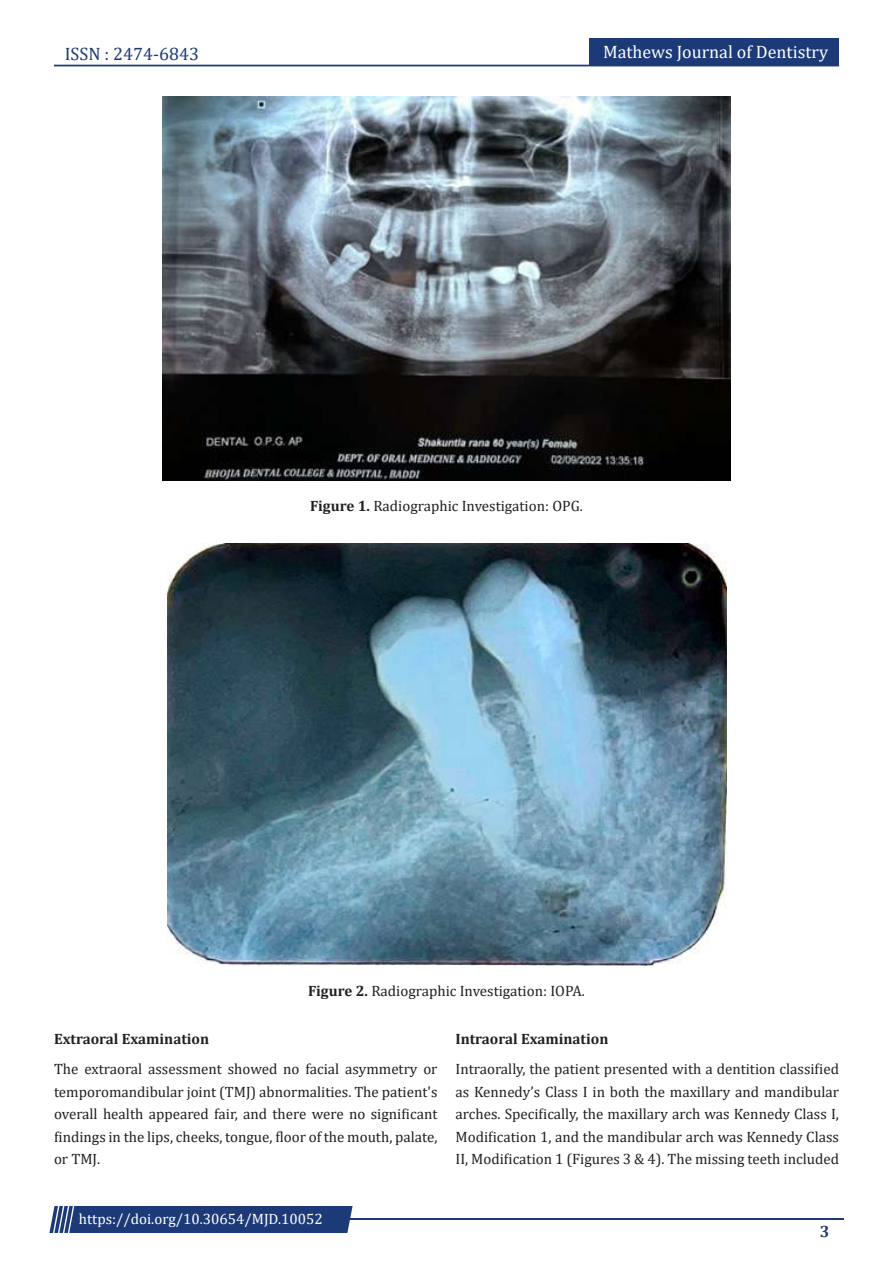
<style>
.page{position:relative;width:893px;height:1263px;background:#fff}
.page>*{position:absolute;margin:0;border:0;box-sizing:border-box;transform-origin:0 0}
.t1{font:18px "Cambria";color:#fff}
.t2{font:18px "Cambria";color:#1c3a78}
.t3{font:700 16.5px "Cambria";color:#1c3a78}
.t4{font:15px/22.5px "Cambria";color:#231f20;text-align:justify}
.t5{font:700 15px "Cambria";color:#231f20}
.t6{font:15px "Cambria";color:#fff}
.s1{font-weight:700}
</style>
<div class="page">
<div style="left:54px;top:65px;width:785px;height:1px;border:1px solid #1c3a78"></div>
<div style="left:589px;top:39px;width:250px;height:27px;background:#1c3a78"></div>
<hr style="left:310px;top:1219px;width:534px;height:1px;background:#1c3a78">
<div style="left:49px;top:1206px;width:304px;height:27px;background:#1c3a78"></div>
<img style="left:163px;top:97px;width:568px;height:383px">
<img style="left:168px;top:544px;width:558px;height:421px">
<p class="t2" style="left:65px;top:43px;width:136px">ISSN : 2474-6843</p>
<p class="t1" style="left:603px;top:41px;width:227px">Mathews Journal of Dentistry</p>
<p class="t4" style="left:310px;top:495px;width:274px"><span class="s1">Figure 1.</span> Radiographic Investigation: OPG.</p>
<p class="t4" style="left:308px;top:979px;width:278px"><span class="s1">Figure 2.</span> Radiographic Investigation: IOPA.</p>
<p class="t5" style="left:54px;top:1028px;width:157px">Extraoral Examination</p>
<p class="t4" style="left:54px;top:1057px;width:385px">The extraoral assessment showed no facial asymmetry or temporomandibular joint (TMJ) abnormalities. The patient's overall health appeared fair, and there were no significant findings in the lips, cheeks, tongue, floor of the mouth, palate, or TMJ.</p>
<p class="t5" style="left:455px;top:1028px;width:154px">Intraoral Examination</p>
<p class="t4" style="left:455px;top:1057px;width:385px">Intraorally, the patient presented with a dentition classified as Kennedy’s Class I in both the maxillary and mandibular arches. Specifically, the maxillary arch was Kennedy Class I, Modification 1, and the mandibular arch was Kennedy Class II, Modification 1 (Figures 3 &amp; 4). The missing teeth included</p>
<p class="t6" style="left:79px;top:1210px;width:245px">https://doi.org/10.30654/MJD.10052</p>
<p class="t3" style="left:820px;top:1220px;width:11px">3</p>
</div>
